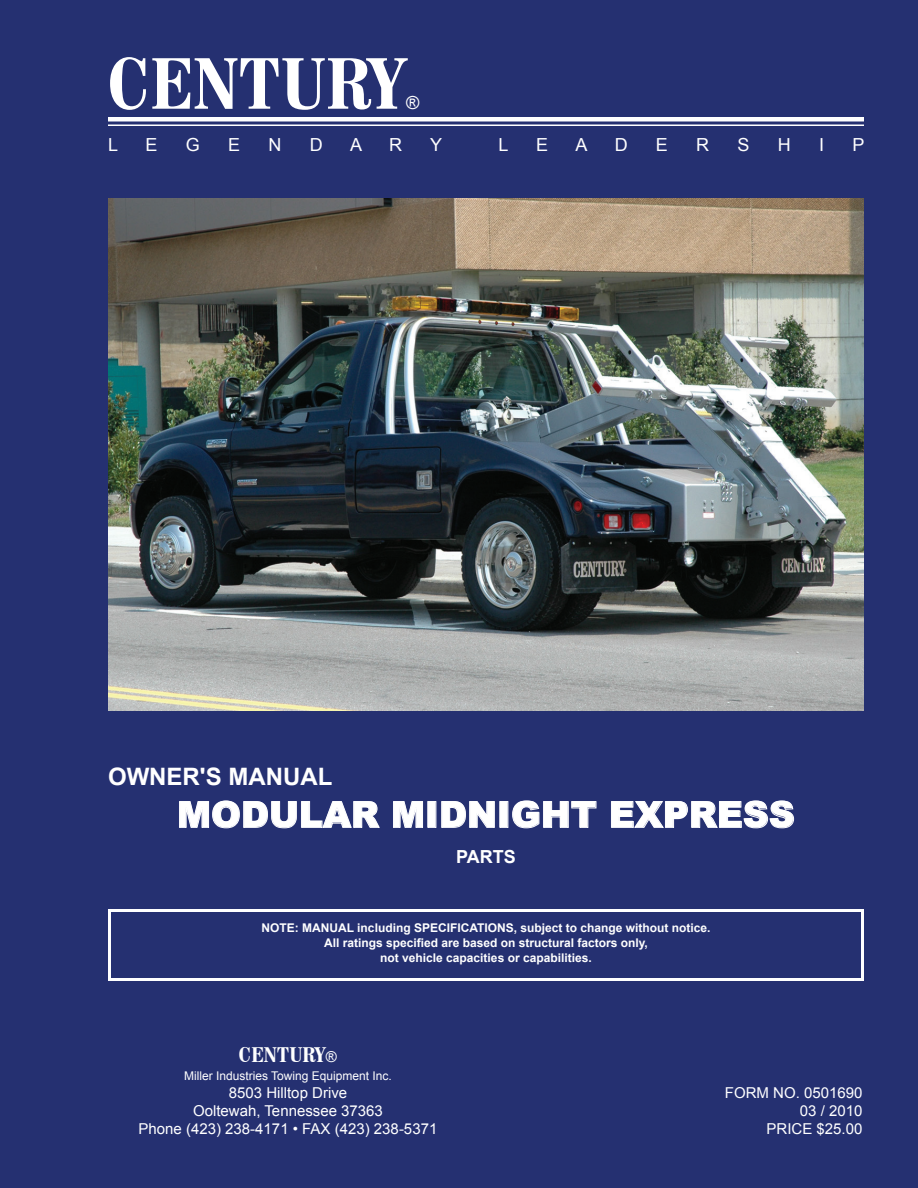
<style>
.page{position:relative;width:918px;height:1188px;background:#253071}
.page>*{position:absolute;margin:0;border:0;box-sizing:border-box;transform-origin:0 0}
.t1{font:700 condensed 72px "Century 725 BT";color:#fff}
.t2{font:900 36px "Arial";color:#fff}
.t3{font:700 24px "Arial";color:#fff}
.t4{font:700 condensed 21px "Century 725 BT";color:#fff}
.t5{font:18px "Arial";color:#fff}
.t6{font:700 18px "Arial";color:#fff}
.t7{font:15px "Arial";color:#fff}
.t8{font:700 12px/15px "Arial";color:#fff;text-align:center}
.t9{font:12px "Arial";color:#fff}
.s1{font-family:"Arial";font-weight:400;font-stretch:normal;font-size:15px}
</style>
<div class="page">
<hr style="left:108px;top:117px;width:756px;height:4px;background:#fff">
<hr style="left:108px;top:124px;width:756px;height:2px;background:#fff">
<div style="left:108px;top:909px;width:756px;height:72px;border:3px solid #fff"></div>
<svg style="left:179px;top:800px;width:201px;height:29px"></svg>
<svg style="left:393px;top:801px;width:30px;height:27px"></svg>
<svg style="left:441px;top:801px;width:54px;height:27px"></svg>
<svg style="left:512px;top:800px;width:85px;height:29px"></svg>
<svg style="left:611px;top:800px;width:183px;height:29px"></svg>
<img style="left:108px;top:198px;width:756px;height:513px">
<h1 class="t1" style="left:108px;top:57px;width:300px">CENTURY</h1>
<h3 class="t5" style="left:406px;top:96px;width:15px">®</h3>
<h3 class="t5" style="left:108px;top:138px;width:12px">L</h3>
<h3 class="t5" style="left:146px;top:138px;width:14px">E</h3>
<h3 class="t5" style="left:186px;top:138px;width:16px">G</h3>
<h3 class="t5" style="left:228px;top:138px;width:14px">E</h3>
<h3 class="t5" style="left:268px;top:138px;width:14px">N</h3>
<h3 class="t5" style="left:310px;top:138px;width:14px">D</h3>
<h3 class="t5" style="left:350px;top:138px;width:14px">A</h3>
<h3 class="t5" style="left:389px;top:138px;width:14px">R</h3>
<h3 class="t5" style="left:430px;top:138px;width:14px">Y</h3>
<h3 class="t5" style="left:499px;top:138px;width:12px">L</h3>
<h3 class="t5" style="left:536px;top:138px;width:14px">E</h3>
<h3 class="t5" style="left:575px;top:138px;width:14px">A</h3>
<h3 class="t5" style="left:615px;top:138px;width:14px">D</h3>
<h3 class="t5" style="left:656px;top:138px;width:14px">E</h3>
<h3 class="t5" style="left:696px;top:138px;width:14px">R</h3>
<h3 class="t5" style="left:738px;top:138px;width:14px">S</h3>
<h3 class="t5" style="left:778px;top:138px;width:14px">H</h3>
<h3 class="t5" style="left:819px;top:138px;width:7px">I</h3>
<h3 class="t5" style="left:852px;top:138px;width:14px">P</h3>
<h3 class="t3" style="left:108px;top:768px;width:226px">OWNER'S MANUAL</h3>
<h2 class="t2" style="left:177px;top:794px;width:619px">MODULAR MIDNIGHT EXPRESS</h2>
<h3 class="t6" style="left:456px;top:850px;width:61px">PARTS</h3>
<p class="t8" style="left:262px;top:922px;width:450px">NOTE: MANUAL including SPECIFICATIONS, subject to change without notice.<br>All ratings specified are based on structural factors only,<br>not vehicle capacities or capabilities.</p>
<h3 class="t4" style="left:239px;top:1047px;width:100px">CENTURY<span class="s1">®</span></h3>
<p class="t9" style="left:184px;top:1071px;width:209px">Miller Industries Towing Equipment Inc.</p>
<p class="t7" style="left:229px;top:1087px;width:120px">8503 Hilltop Drive</p>
<p class="t7" style="left:725px;top:1087px;width:139px">FORM NO. 0501690</p>
<p class="t7" style="left:193px;top:1105px;width:191px">Ooltewah, Tennessee 37363</p>
<p class="t7" style="left:800px;top:1105px;width:64px">03 / 2010</p>
<p class="t7" style="left:139px;top:1119px;width:300px">Phone (423) 238-4171 • FAX (423) 238-5371</p>
<p class="t7" style="left:767px;top:1119px;width:97px">PRICE $25.00</p>
</div>
